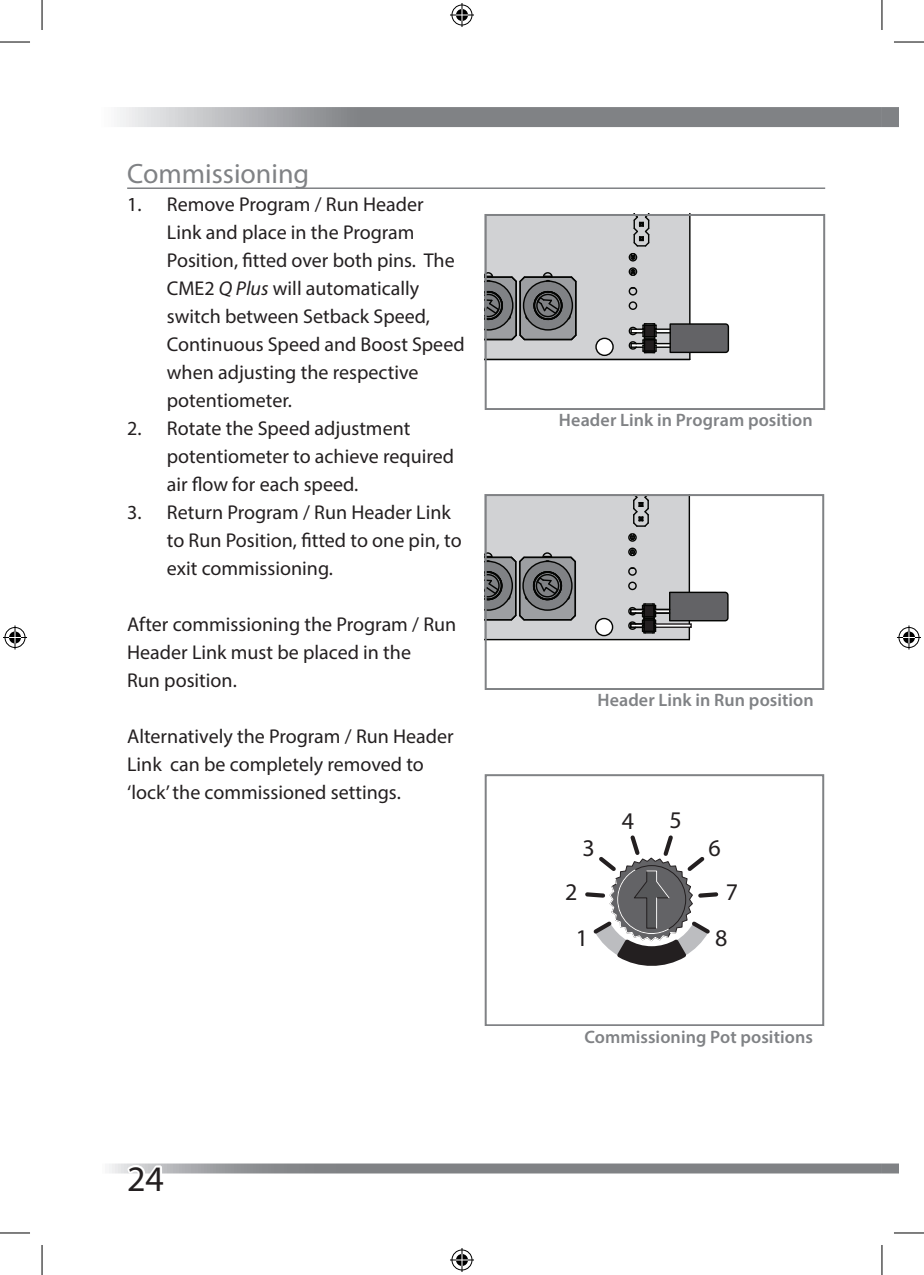
<style>
.page{position:relative;width:924px;height:1275px;background:#fff}
.page>*{position:absolute;margin:0;border:0;box-sizing:border-box;transform-origin:0 0}
.t1{font:36px "Myriad Pro";color:#231f20}
.t2{font:28px "Myriad Pro";color:#808285}
.t3{font:25px/30px "Myriad";color:#231f20}
.t4{font:24px/46.2px "Myriad";color:#231f20;text-align:center}
.t5{font:20px/28px "Myriad Pro";color:#231f20}
.t6{font:600 18px "Myriad Pro";letter-spacing:.005em;color:#808285}
.s1{font-style:italic}
</style>
<div class="page">
<div style="left:881px;top:107px;width:17px;height:20px;background:#808285"></div>
<svg style="left:117px;top:107px;width:764px;height:20px;background:#929497"></svg>
<svg style="left:109px;top:1163px;width:772px;height:10px;background:#8c8e91"></svg>
<div style="left:881px;top:1163px;width:17px;height:10px;background:#808285"></div>
<svg style="left:123px;top:1163px;width:44px;height:11px"></svg>
<hr style="left:127px;top:187px;width:697px;height:2px;background:#808285">
<div style="left:484px;top:214px;width:205px;height:146px;background:#d1d2d4"></div>
<div style="left:595px;top:338px;width:17px;height:17px;background:#fff;border-radius:50%"></div>
<div style="left:595px;top:338px;width:18px;height:18px;border:1px solid #040503;border-radius:50%"></div>
<div style="left:628px;top:287px;width:9px;height:8px;border:1px solid #040503;border-radius:50%"></div>
<div style="left:628px;top:301px;width:9px;height:9px;border:1px solid #040503;border-radius:50%"></div>
<div style="left:628px;top:267px;width:9px;height:9px;border:1px solid #040503;border-radius:50%"></div>
<div style="left:628px;top:253px;width:9px;height:8px;border:1px solid #040503;border-radius:50%"></div>
<hr style="left:688px;top:214px;width:2px;height:110px;background:#040503">
<hr style="left:484px;top:359px;width:205px;height:1px;background:#040503">
<svg style="left:487px;top:272px;width:90px;height:69px;background:#727375"></svg>
<svg style="left:633px;top:217px;width:17px;height:30px"></svg>
<svg style="left:628px;top:267px;width:7px;height:8px"></svg>
<svg style="left:630px;top:254px;width:7px;height:7px"></svg>
<svg style="left:627px;top:323px;width:102px;height:36px"></svg>
<div style="left:484px;top:214px;width:340px;height:196px;border:2px solid #808285"></div>
<div style="left:484px;top:494px;width:205px;height:146px;background:#d1d2d4"></div>
<svg style="left:595px;top:618px;width:17px;height:17px"></svg>
<div style="left:594px;top:618px;width:19px;height:18px;border:1px solid #040503;border-radius:50%"></div>
<div style="left:628px;top:567px;width:8px;height:9px;border:1px solid #040503;border-radius:50%"></div>
<div style="left:628px;top:581px;width:8px;height:9px;border:1px solid #040503;border-radius:50%"></div>
<div style="left:628px;top:547px;width:8px;height:9px;border:1px solid #040503;border-radius:50%"></div>
<div style="left:628px;top:533px;width:8px;height:9px;border:1px solid #040503;border-radius:50%"></div>
<hr style="left:688px;top:494px;width:1px;height:110px;background:#040503">
<hr style="left:484px;top:639px;width:205px;height:1px;background:#040503">
<svg style="left:487px;top:552px;width:89px;height:69px;background:#727475"></svg>
<svg style="left:633px;top:497px;width:16px;height:30px"></svg>
<svg style="left:628px;top:534px;width:8px;height:21px"></svg>
<svg style="left:626px;top:591px;width:103px;height:48px"></svg>
<div style="left:484px;top:494px;width:339px;height:196px;border:2px solid #808285"></div>
<svg style="left:585px;top:835px;width:134px;height:131px"></svg>
<div style="left:484px;top:774px;width:339px;height:252px;border:2px solid #808285"></div>
<hr style="left:0;top:42px;width:30px;height:1px;background:#000">
<hr style="left:893px;top:42px;width:30px;height:1px;background:#000">
<hr style="left:0;top:1232px;width:30px;height:1px;background:#000">
<hr style="left:893px;top:1232px;width:30px;height:1px;background:#000">
<hr style="left:42px;top:0;width:1px;height:30px;background:#000">
<hr style="left:42px;top:1245px;width:1px;height:30px;background:#000">
<hr style="left:881px;top:0;width:1px;height:30px;background:#000">
<hr style="left:881px;top:1245px;width:1px;height:30px;background:#000">
<svg style="left:450px;top:3px;width:24px;height:24px"></svg>
<svg style="left:450px;top:1248px;width:24px;height:24px"></svg>
<svg style="left:3px;top:625px;width:24px;height:24px"></svg>
<svg style="left:897px;top:625px;width:23px;height:24px"></svg>
<h2 class="t2" style="left:127px;top:157px;width:183px">Commissioning</h2>
<p class="t5" style="left:167px;top:190px;width:299px;text-indent:-40px">1. Remove Program / Run Header<br>Link and place in the Program<br>Position, fitted over both pins. The<br>CME2 <span class="s1">Q Plus</span> will automatically switch between Setback Speed,<br>Continuous Speed and Boost Speed when adjusting the respective potentiometer.</p>
<p class="t5" style="left:167px;top:414px;width:288px;text-indent:-40px">2. Rotate the Speed adjustment potentiometer to achieve required air flow for each speed.</p>
<p class="t5" style="left:167px;top:498px;width:296px;text-indent:-40px">3. Return Program / Run Header Link to Run Position, fitted to one pin, to exit commissioning.</p>
<p class="t5" style="left:127px;top:610px;width:330px">After commissioning the Program / Run<br>Header Link must be placed in the<br>Run position.</p>
<p class="t5" style="left:127px;top:722px;width:328px">Alternatively the Program / Run Header<br>Link can be completely removed to ‘lock’ the commissioned settings.</p>
<p class="t3" style="left:216px;top:329px;width:151px">Program / Run<br>Header Link</p>
<h1 class="t1" style="left:127px;top:1156px;width:38px">24</h1>
<p class="t6" style="left:558px;top:409px;width:255px">Header Link in Program position</p>
<p class="t6" style="left:597px;top:689px;width:218px">Header Link in Run position</p>
<p class="t4" style="left:582px;top:826px;width:14px">3</p>
<p class="t4" style="left:565px;top:870px;width:14px">2</p>
<p class="t4" style="left:575px;top:916px;width:14px">1</p>
<p class="t4" style="left:621px;top:799px;width:14px">4</p>
<p class="t4" style="left:669px;top:798px;width:14px">5</p>
<p class="t4" style="left:708px;top:826px;width:14px">6</p>
<p class="t4" style="left:714px;top:870px;width:24px">7<br>8</p>
<p class="t6" style="left:584px;top:1025px;width:230px">Commissioning Pot positions</p>
</div>
